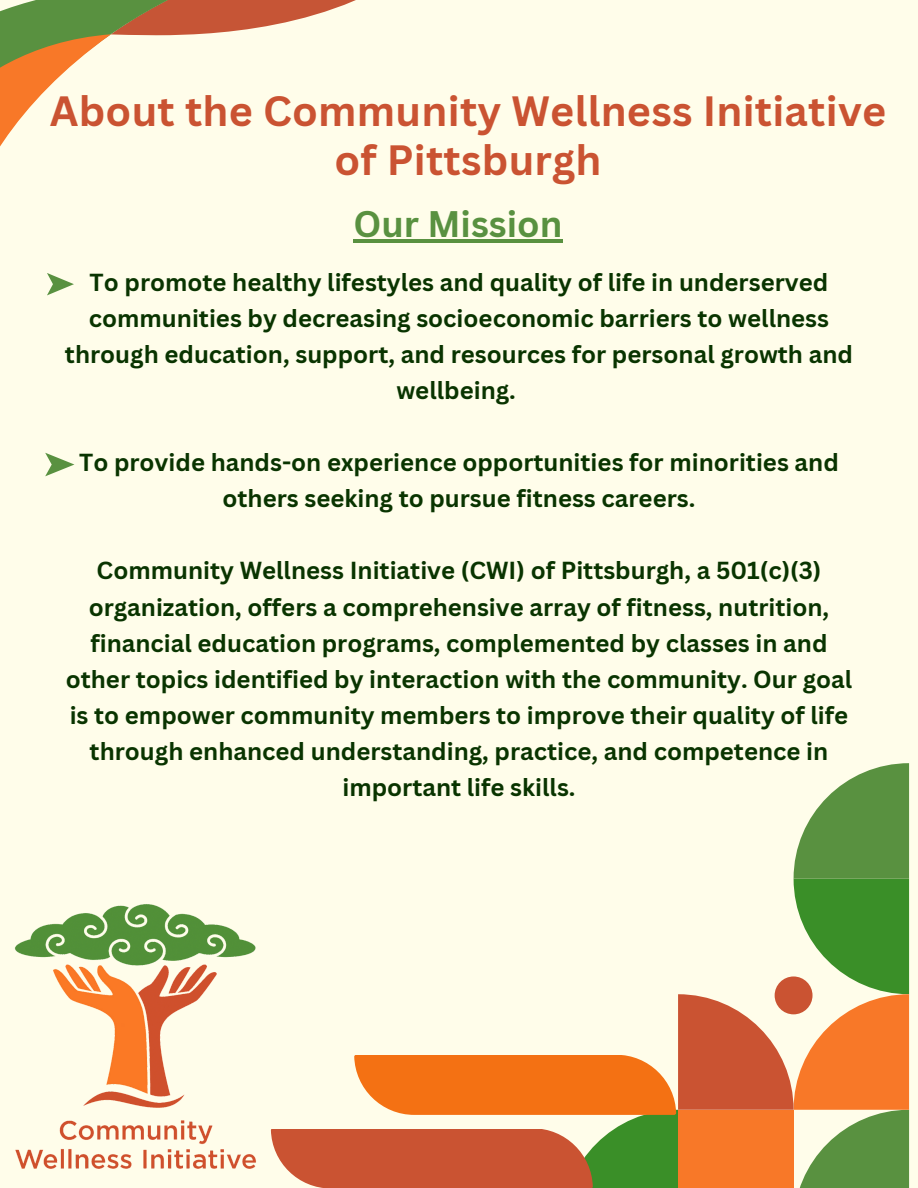
<style>
.page{position:relative;width:918px;height:1188px;background:#fffdea}
.page>*{position:absolute;margin:0;border:0;box-sizing:border-box;transform-origin:0 0}
.t1{font:700 41.25px "Canva Sans";letter-spacing:.005em;color:#ca5332}
.t2{font:700 36px "Canva Sans";color:#599140}
.t3{font:700 24px/36px "Canva Sans";color:#093400;text-align:center}
</style>
<div class="page">
<svg style="left:271px;top:763px;width:638px;height:425px"></svg>
<svg style="left:47px;top:273px;width:27px;height:22px"></svg>
<svg style="left:45px;top:453px;width:29px;height:23px"></svg>
<img style="left:14px;top:904px;width:242px;height:265px">
<hr style="left:353px;top:239px;width:210px;height:3px;background:#599140">
<svg style="left:204px;top:0;width:152px;height:34px;fill:#c65536"></svg>
<svg style="left:0;top:0;width:204px;height:36px;background:#838244"></svg>
<svg style="left:0;top:34px;width:111px;height:113px"></svg>
<p class="t1" style="left:50px;top:82px;width:838px">About the Community Wellness Initiative</p>
<p class="t1" style="left:335px;top:131px;width:269px">of Pittsburgh</p>
<p class="t2" style="left:353px;top:198px;width:210px">Our Mission</p>
<p class="t3" style="left:65px;top:264px;width:790px">To promote healthy lifestyles and quality of life in underserved communities by decreasing socioeconomic barriers to wellness through education, support, and resources for personal growth and wellbeing.</p>
<p class="t3" style="left:79px;top:444px;width:761px">To provide hands-on experience opportunities for minorities and others seeking to pursue fitness careers.</p>
<p class="t3" style="left:66px;top:552px;width:788px">Community Wellness Initiative (CWI) of Pittsburgh, a 501(c)(3) organization, offers a comprehensive array of fitness, nutrition, financial education programs, complemented by classes in and other topics identified by interaction with the community. Our goal is to empower community members to improve their quality of life through enhanced understanding, practice, and competence in important life skills.</p>
</div>
